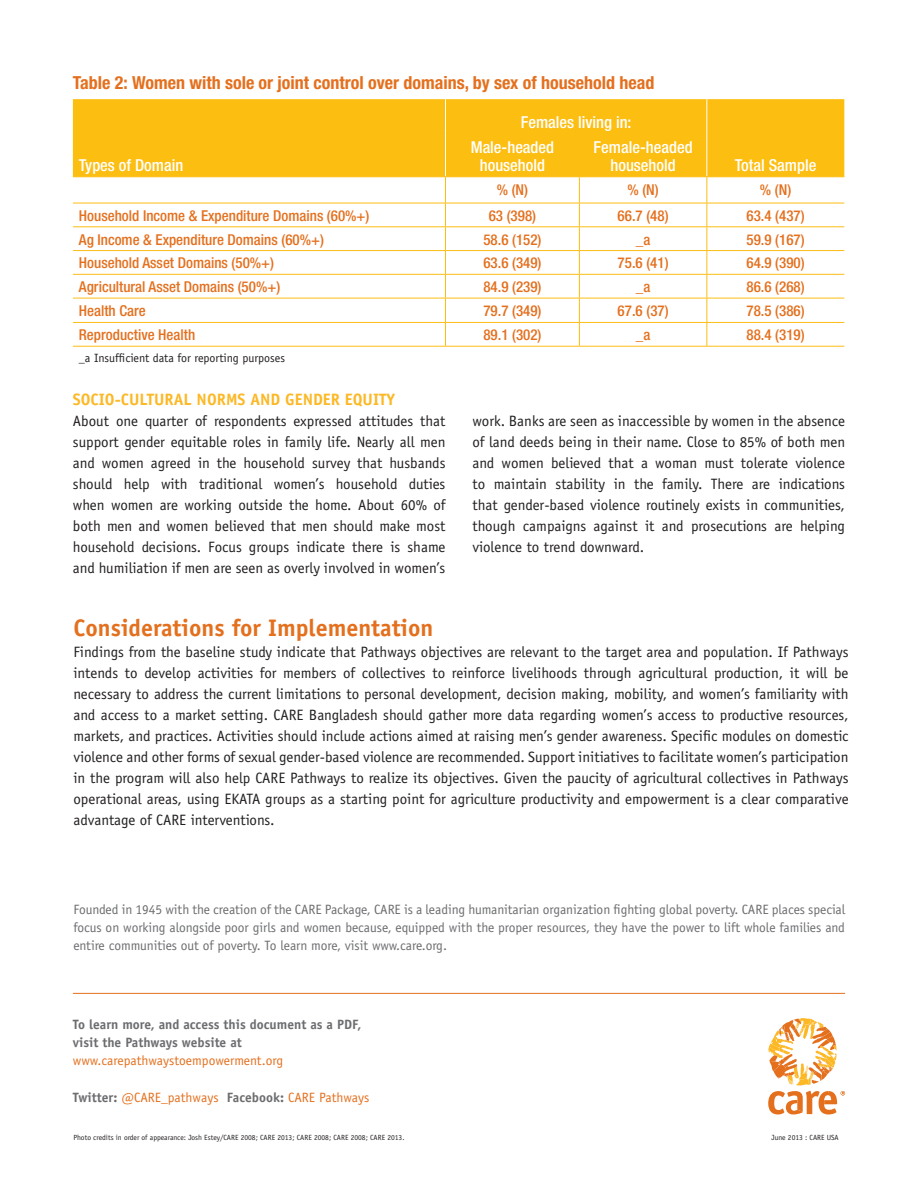
<style>
.page{position:relative;width:918px;height:1188px;background:#fff}
.page>*{position:absolute;margin:0;border:0;box-sizing:border-box;transform-origin:0 0}
.t1{font:700 24px "Officina Sans";color:#e4701e}
.t2{font:700 condensed 18px "Helvetica Neue";color:#e4701e}
.t3{font:500 condensed 16.5px/18px "Helvetica Neue";color:#fff;text-align:center}
.t4{font:700 16.5px "Officina Sans";color:#fcb825}
.t5{font:15px/21px "Officina Sans";color:#231f20;text-align:justify}
.t6{font:500 condensed 15px "Helvetica Neue";color:#e4701e}
.t7{font:13.5px/18px "Officina Sans";letter-spacing:-.005em;color:#6c6d70;text-align:justify}
.t8{font:13.5px "Officina Sans";color:#e4701e}
.t9{font:700 13.5px/18px "Officina Sans";color:#6c6d70}
.t10{font:12px "Officina Sans";color:#231f20}
.t11{font:7.5px "Officina Sans";color:#231f20}
.s1{font-weight:700;color:#6c6d70}
</style>
<div class="page">
<div style="left:73px;top:99px;width:771px;height:78px;background:#fdbe12"></div>
<hr style="left:445px;top:134px;width:1px;height:42px;background:#fff">
<hr style="left:445px;top:99px;width:1px;height:35px;background:#fff">
<hr style="left:706px;top:134px;width:1px;height:42px;background:#fff">
<hr style="left:706px;top:99px;width:1px;height:35px;background:#fff">
<hr style="left:73px;top:176px;width:372px;height:1px;background:#fdbe12">
<hr style="left:446px;top:176px;width:133px;height:1px;background:#fdbe12">
<hr style="left:579px;top:176px;width:128px;height:1px;background:#fdbe12">
<hr style="left:707px;top:176px;width:137px;height:1px;background:#fdbe12">
<hr style="left:73px;top:203px;width:372px;height:1px;background:#fdbe12">
<hr style="left:446px;top:203px;width:133px;height:1px;background:#fdbe12">
<hr style="left:579px;top:203px;width:128px;height:1px;background:#fdbe12">
<hr style="left:707px;top:203px;width:137px;height:1px;background:#fdbe12">
<hr style="left:73px;top:226px;width:372px;height:1px;background:#fdbe12">
<hr style="left:446px;top:226px;width:133px;height:1px;background:#fdbe12">
<hr style="left:579px;top:226px;width:128px;height:1px;background:#fdbe12">
<hr style="left:707px;top:226px;width:137px;height:1px;background:#fdbe12">
<hr style="left:73px;top:250px;width:372px;height:1px;background:#fdbe12">
<hr style="left:446px;top:250px;width:133px;height:1px;background:#fdbe12">
<hr style="left:579px;top:250px;width:128px;height:1px;background:#fdbe12">
<hr style="left:707px;top:250px;width:137px;height:1px;background:#fdbe12">
<hr style="left:73px;top:274px;width:372px;height:1px;background:#fdbe12">
<hr style="left:446px;top:274px;width:133px;height:1px;background:#fdbe12">
<hr style="left:579px;top:274px;width:128px;height:1px;background:#fdbe12">
<hr style="left:707px;top:274px;width:137px;height:1px;background:#fdbe12">
<hr style="left:73px;top:298px;width:372px;height:1px;background:#fdbe12">
<hr style="left:446px;top:298px;width:133px;height:1px;background:#fdbe12">
<hr style="left:579px;top:298px;width:128px;height:1px;background:#fdbe12">
<hr style="left:707px;top:298px;width:137px;height:1px;background:#fdbe12">
<hr style="left:73px;top:322px;width:372px;height:1px;background:#fdbe12">
<hr style="left:446px;top:322px;width:133px;height:1px;background:#fdbe12">
<svg style="left:445px;top:177px;width:1px;height:169px"></svg>
<hr style="left:579px;top:322px;width:128px;height:1px;background:#fdbe12">
<svg style="left:579px;top:177px;width:1px;height:169px"></svg>
<hr style="left:707px;top:322px;width:137px;height:1px;background:#fdbe12">
<svg style="left:706px;top:177px;width:1px;height:169px"></svg>
<hr style="left:73px;top:346px;width:372px;height:1px;background:#fdbe12">
<hr style="left:446px;top:346px;width:133px;height:1px;background:#fdbe12">
<hr style="left:579px;top:346px;width:128px;height:1px;background:#fdbe12">
<hr style="left:707px;top:346px;width:137px;height:1px;background:#fdbe12">
<hr style="left:73px;top:993px;width:772px;height:1px;background:#e4701e">
<svg style="left:768px;top:1018px;width:77px;height:97px"></svg>
<p class="t2" style="left:73px;top:72px;width:583px">Table 2: Women with sole or joint control over domains, by sex of household head</p>
<p class="t3" style="left:79px;top:156px;width:106px">Types of Domain</p>
<p class="t3" style="left:521px;top:113px;width:112px">Females living in:</p>
<p class="t3" style="left:471px;top:138px;width:85px">Male-headed household</p>
<p class="t3" style="left:594px;top:138px;width:100px">Female-headed household</p>
<p class="t6" style="left:497px;top:180px;width:33px">% (N)</p>
<p class="t6" style="left:627px;top:180px;width:33px">% (N)</p>
<p class="t6" style="left:760px;top:180px;width:33px">% (N)</p>
<p class="t3" style="left:735px;top:156px;width:83px">Total Sample</p>
<p class="t6" style="left:79px;top:207px;width:292px">Household Income &amp; Expenditure Domains (60%+)</p>
<p class="t6" style="left:489px;top:207px;width:49px">63 (398)</p>
<p class="t6" style="left:618px;top:207px;width:52px">66.7 (48)</p>
<p class="t6" style="left:747px;top:207px;width:60px">63.4 (437)</p>
<p class="t6" style="left:79px;top:230px;width:247px">Ag Income &amp; Expenditure Domains (60%+)</p>
<p class="t6" style="left:483px;top:230px;width:60px">58.6 (152)</p>
<p class="t6" style="left:636px;top:230px;width:16px">_a</p>
<p class="t6" style="left:747px;top:230px;width:60px">59.9 (167)</p>
<p class="t6" style="left:79px;top:254px;width:197px">Household Asset Domains (50%+)</p>
<p class="t6" style="left:483px;top:254px;width:60px">63.6 (349)</p>
<p class="t6" style="left:618px;top:254px;width:52px">75.6 (41)</p>
<p class="t6" style="left:747px;top:254px;width:60px">64.9 (390)</p>
<p class="t6" style="left:79px;top:278px;width:203px">Agricultural Asset Domains (50%+)</p>
<p class="t6" style="left:483px;top:278px;width:60px">84.9 (239)</p>
<p class="t6" style="left:636px;top:278px;width:16px">_a</p>
<p class="t6" style="left:747px;top:278px;width:60px">86.6 (268)</p>
<p class="t6" style="left:79px;top:302px;width:68px">Health Care</p>
<p class="t6" style="left:483px;top:302px;width:60px">79.7 (349)</p>
<p class="t6" style="left:618px;top:302px;width:52px">67.6 (37)</p>
<p class="t6" style="left:747px;top:302px;width:60px">78.5 (386)</p>
<p class="t6" style="left:79px;top:326px;width:118px">Reproductive Health</p>
<p class="t6" style="left:483px;top:326px;width:60px">89.1 (302)</p>
<p class="t6" style="left:636px;top:326px;width:16px">_a</p>
<p class="t6" style="left:747px;top:326px;width:60px">88.4 (319)</p>
<p class="t10" style="left:79px;top:351px;width:208px">_a Insufficient data for reporting purposes</p>
<p class="t4" style="left:73px;top:389px;width:324px">SOCIO-CULTURAL NORMS AND GENDER EQUITY</p>
<p class="t5" style="left:73px;top:410px;width:374px">About one quarter of respondents expressed attitudes that support gender equitable roles in family life. Nearly all men and women agreed in the household survey that husbands should help with traditional women’s household duties when women are working outside the home. About 60% of both men and women believed that men should make most household decisions. Focus groups indicate there is shame and humiliation if men are seen as overly involved in women’s</p>
<p class="t5" style="left:472px;top:410px;width:374px">work. Banks are seen as inaccessible by women in the absence of land deeds being in their name. Close to 85% of both men and women believed that a woman must tolerate violence to maintain stability in the family. There are indications that gender-based violence routinely exists in communities, though campaigns against it and prosecutions are helping violence to trend downward.</p>
<h1 class="t1" style="left:73px;top:613px;width:362px">Considerations for Implementation</h1>
<p class="t5" style="left:73px;top:641px;width:777px">Findings from the baseline study indicate that Pathways objectives are relevant to the target area and population. If Pathways intends to develop activities for members of collectives to reinforce livelihoods through agricultural production, it will be necessary to address the current limitations to personal development, decision making, mobility, and women’s familiarity with and access to a market setting. CARE Bangladesh should gather more data regarding women’s access to productive resources, markets, and practices. Activities should include actions aimed at raising men’s gender awareness. Specific modules on domestic violence and other forms of sexual gender-based violence are recommended. Support initiatives to facilitate women’s participation in the program will also help CARE Pathways to realize its objectives. Given the paucity of agricultural collectives in Pathways operational areas, using EKATA groups as a starting point for agriculture productivity and empowerment is a clear comparative advantage of CARE interventions.</p>
<p class="t7" style="left:73px;top:901px;width:773px">Founded in 1945 with the creation of the CARE Package, CARE is a leading humanitarian organization fighting global poverty. CARE places special focus on working alongside poor girls and women because, equipped with the proper resources, they have the power to lift whole families and entire communities out of poverty. To learn more, visit www.care.org.</p>
<p class="t9" style="left:73px;top:1015px;width:290px">To learn more, and access this document as a PDF, visit the Pathways website at</p>
<p class="t8" style="left:73px;top:1052px;width:212px">www.carepathwaystoempowerment.org</p>
<p class="t8" style="left:73px;top:1089px;width:298px"><span class="s1">Twitter:</span> @CARE_pathways <span class="s1">Facebook:</span> CARE Pathways</p>
<p class="t11" style="left:73px;top:1133px;width:333px">Photo credits in order of appearance: Josh Estey/CARE 2008; CARE 2013; CARE 2008; CARE 2008; CARE 2013.</p>
<p class="t11" style="left:771px;top:1133px;width:69px">June 2013 : CARE USA</p>
</div>
